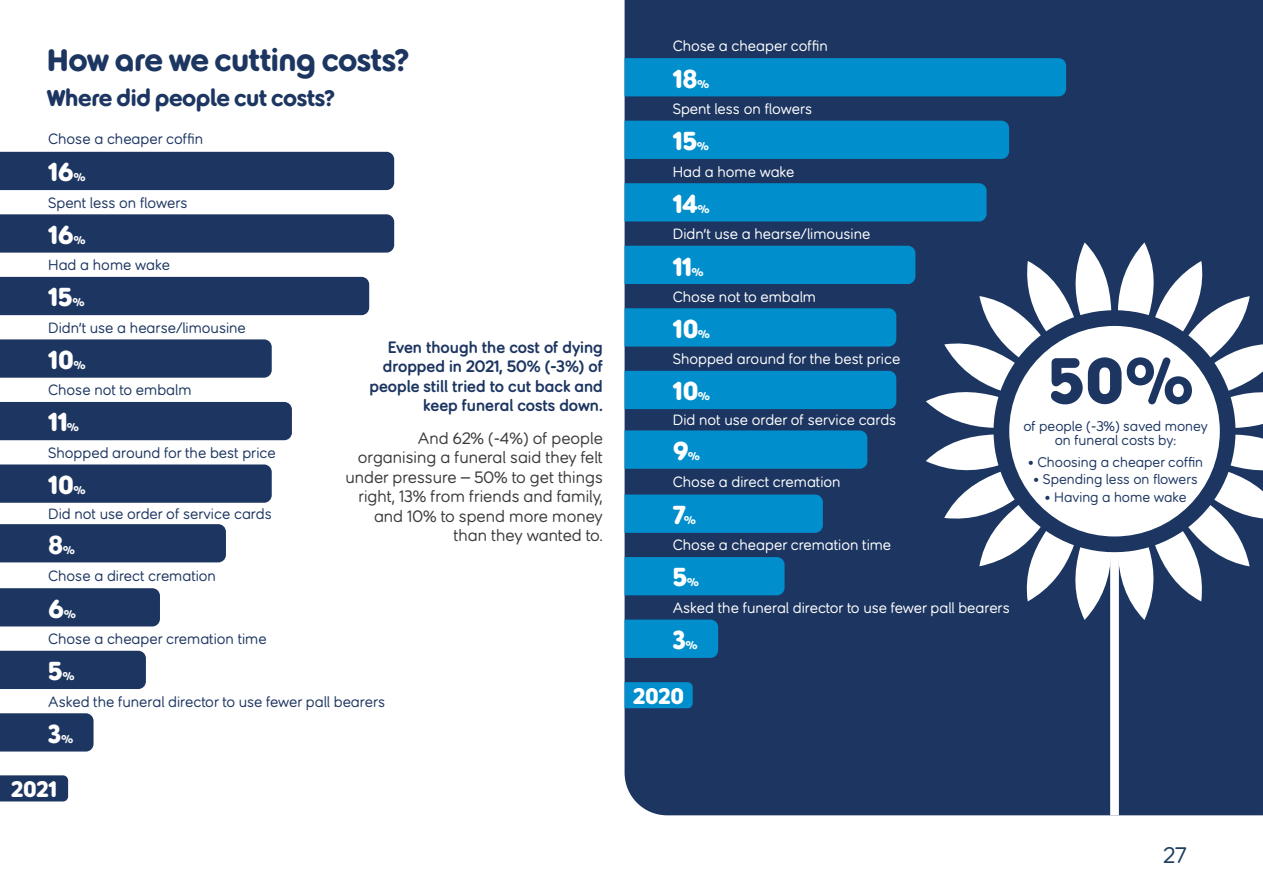
<style>
.page{position:relative;width:1263px;height:893px;background:#fff}
.page>*{position:absolute;margin:0;border:0;box-sizing:border-box;transform-origin:0 0}
.t1{font:68.7px "Sun Stroke Headline";color:#1d3661}
.t2{font:33px "Sun Stroke Headline";letter-spacing:-.02em;color:#1d3661}
.t3{font:27.6px "Sun Stroke Headline";color:#fff}
.t4{font:24px "Sun Stroke Headline";letter-spacing:-.015em;color:#1d3661}
.t5{font:23.85px "Sun Stroke Headline";letter-spacing:-.015em;color:#fff}
.t6{font:22.5px "Sun Stroke Body";color:#203e5f}
.t7{font:16.5px/19.5px "Sun Stroke Body";color:#3c3c3b;text-align:right}
.t8{font:700 16.5px/19.5px "Sun Stroke Body";color:#1d3661;text-align:right}
.t9{font:14.85px "Sun Stroke Body";color:#1d3661}
.t10{font:14.85px "Sun Stroke Body";color:#fff}
.t11{font:13.95px/14px "Sun Stroke Body";color:#1d3661;text-align:center}
.t12{font:12px "Sun Stroke Headline";color:#fff}
</style>
<div class="page">
<div style="left:625px;top:0;width:638px;height:815px;background:#1d3661"></div>
<div style="left:0;top:588px;width:160px;height:38px;background:#1d3661"></div>
<div style="left:0;top:651px;width:146px;height:38px;background:#1d3661"></div>
<div style="left:0;top:152px;width:394px;height:38px;background:#1d3661"></div>
<div style="left:0;top:214px;width:394px;height:39px;background:#1d3661"></div>
<div style="left:0;top:277px;width:369px;height:38px;background:#1d3661"></div>
<div style="left:0;top:339px;width:272px;height:39px;background:#1d3661"></div>
<div style="left:0;top:402px;width:292px;height:38px;background:#1d3661"></div>
<div style="left:0;top:464px;width:272px;height:39px;background:#1d3661"></div>
<div style="left:0;top:524px;width:226px;height:38px;background:#1d3661"></div>
<div style="left:0;top:713px;width:94px;height:38px;background:#1d3661"></div>
<div style="left:625px;top:620px;width:93px;height:38px;background:#008fcc"></div>
<div style="left:625px;top:495px;width:198px;height:38px;background:#008fcc"></div>
<div style="left:625px;top:557px;width:159px;height:38px;background:#008fcc"></div>
<div style="left:625px;top:58px;width:441px;height:38px;background:#008fcc"></div>
<div style="left:625px;top:121px;width:384px;height:38px;background:#008fcc"></div>
<div style="left:625px;top:183px;width:361px;height:38px;background:#008fcc"></div>
<div style="left:625px;top:246px;width:290px;height:38px;background:#008fcc"></div>
<div style="left:625px;top:308px;width:271px;height:39px;background:#008fcc"></div>
<div style="left:625px;top:371px;width:271px;height:38px;background:#008fcc"></div>
<div style="left:625px;top:430px;width:242px;height:39px;background:#008fcc"></div>
<div style="left:1110px;top:552px;width:9px;height:263px;background:#fff"></div>
<svg style="left:926px;top:242px;width:337px;height:378px;fill:#1d3661"></svg>
<div style="left:1009px;top:326px;width:211px;height:210px;background:#fff;border-radius:50%"></div>
<div style="left:625px;top:682px;width:68px;height:26px;background:#008fcc"></div>
<div style="left:0;top:775px;width:68px;height:26px;background:#1d3661"></div>
<h2 class="t2" style="left:47px;top:43px;width:364px">How are we cutting costs?</h2>
<h3 class="t4" style="left:47px;top:85px;width:290px">Where did people cut costs?</h3>
<p class="t10" style="left:673px;top:38px;width:157px">Chose a cheaper coffin</p>
<h3 class="t3" style="left:673px;top:64px;width:27px">18</h3>
<p class="t12" style="left:697px;top:77px;width:14px">%</p>
<p class="t10" style="left:673px;top:101px;width:141px">Spent less on flowers</p>
<p class="t9" style="left:48px;top:131px;width:157px">Chose a cheaper coffin</p>
<h3 class="t3" style="left:673px;top:126px;width:26px">15</h3>
<p class="t12" style="left:697px;top:140px;width:14px">%</p>
<h3 class="t3" style="left:48px;top:157px;width:27px">16</h3>
<p class="t12" style="left:73px;top:171px;width:14px">%</p>
<p class="t10" style="left:673px;top:163px;width:123px">Had a home wake</p>
<p class="t9" style="left:48px;top:194px;width:141px">Spent less on flowers</p>
<h3 class="t3" style="left:673px;top:189px;width:27px">14</h3>
<p class="t12" style="left:698px;top:202px;width:14px">%</p>
<h3 class="t3" style="left:48px;top:220px;width:27px">16</h3>
<p class="t12" style="left:73px;top:233px;width:14px">%</p>
<p class="t10" style="left:673px;top:226px;width:199px">Didn’t use a hearse/limousine</p>
<p class="t9" style="left:48px;top:257px;width:123px">Had a home wake</p>
<h3 class="t3" style="left:673px;top:252px;width:21px">11</h3>
<p class="t12" style="left:691px;top:265px;width:14px">%</p>
<h3 class="t3" style="left:48px;top:283px;width:26px">15</h3>
<p class="t12" style="left:72px;top:296px;width:14px">%</p>
<p class="t10" style="left:673px;top:288px;width:145px">Chose not to embalm</p>
<p class="t9" style="left:48px;top:320px;width:199px">Didn’t use a hearse/limousine</p>
<h3 class="t3" style="left:673px;top:314px;width:27px">10</h3>
<p class="t12" style="left:698px;top:327px;width:14px">%</p>
<h3 class="t3" style="left:48px;top:346px;width:27px">10</h3>
<p class="t12" style="left:73px;top:359px;width:14px">%</p>
<p class="t9" style="left:48px;top:382px;width:145px">Chose not to embalm</p>
<h3 class="t3" style="left:48px;top:408px;width:21px">11</h3>
<p class="t12" style="left:67px;top:421px;width:14px">%</p>
<p class="t9" style="left:48px;top:445px;width:229px">Shopped around for the best price</p>
<h3 class="t3" style="left:48px;top:470px;width:27px">10</h3>
<p class="t12" style="left:73px;top:484px;width:14px">%</p>
<p class="t9" style="left:48px;top:506px;width:225px">Did not use order of service cards</p>
<h3 class="t3" style="left:48px;top:530px;width:17px">8</h3>
<p class="t12" style="left:63px;top:543px;width:14px">%</p>
<p class="t8" style="left:369px;top:337px;width:235px">Even though the cost of dying dropped in 2021, 50% (-3%) of people still tried to cut back and keep funeral costs down.</p>
<p class="t7" style="left:345px;top:429px;width:259px">And 62% (-4%) of people organising a funeral said they felt under pressure – 50% to get things right, 13% from friends and family, and 10% to spend more money than they wanted to.</p>
<p class="t10" style="left:673px;top:351px;width:229px">Shopped around for the best price</p>
<h3 class="t3" style="left:673px;top:376px;width:27px">10</h3>
<p class="t12" style="left:698px;top:390px;width:14px">%</p>
<p class="t10" style="left:673px;top:412px;width:225px">Did not use order of service cards</p>
<h3 class="t3" style="left:673px;top:436px;width:18px">9</h3>
<p class="t12" style="left:688px;top:450px;width:14px">%</p>
<p class="t10" style="left:673px;top:474px;width:169px">Chose a direct cremation</p>
<h3 class="t3" style="left:673px;top:500px;width:15px">7</h3>
<p class="t12" style="left:684px;top:514px;width:14px">%</p>
<p class="t10" style="left:673px;top:537px;width:220px">Chose a cheaper cremation time</p>
<h1 class="t1" style="left:1048px;top:344px;width:147px">50%</h1>
<p class="t11" style="left:1023px;top:419px;width:186px">of people (-3%) saved money on funeral costs by:</p>
<p class="t11" style="left:1028px;top:455px;width:177px">• Choosing a cheaper coffin</p>
<p class="t11" style="left:1033px;top:473px;width:166px">• Spending less on flowers</p>
<p class="t11" style="left:1044px;top:490px;width:144px">• Having a home wake</p>
<p class="t9" style="left:48px;top:568px;width:169px">Chose a direct cremation</p>
<h3 class="t3" style="left:673px;top:563px;width:16px">5</h3>
<p class="t12" style="left:687px;top:576px;width:14px">%</p>
<h3 class="t3" style="left:48px;top:594px;width:18px">6</h3>
<p class="t12" style="left:64px;top:607px;width:14px">%</p>
<p class="t10" style="left:673px;top:600px;width:338px">Asked the funeral director to use fewer pall bearers</p>
<p class="t9" style="left:48px;top:631px;width:220px">Chose a cheaper cremation time</p>
<h3 class="t3" style="left:673px;top:625px;width:15px">3</h3>
<p class="t12" style="left:686px;top:639px;width:14px">%</p>
<h3 class="t3" style="left:48px;top:656px;width:16px">5</h3>
<p class="t12" style="left:62px;top:670px;width:14px">%</p>
<p class="t9" style="left:48px;top:693px;width:338px">Asked the funeral director to use fewer pall bearers</p>
<h3 class="t5" style="left:633px;top:684px;width:53px">2020</h3>
<h3 class="t3" style="left:48px;top:719px;width:15px">3</h3>
<p class="t12" style="left:61px;top:732px;width:14px">%</p>
<h3 class="t5" style="left:11px;top:777px;width:48px">2021</h3>
<h3 class="t6" style="left:1163px;top:843px;width:25px">27</h3>
</div>
